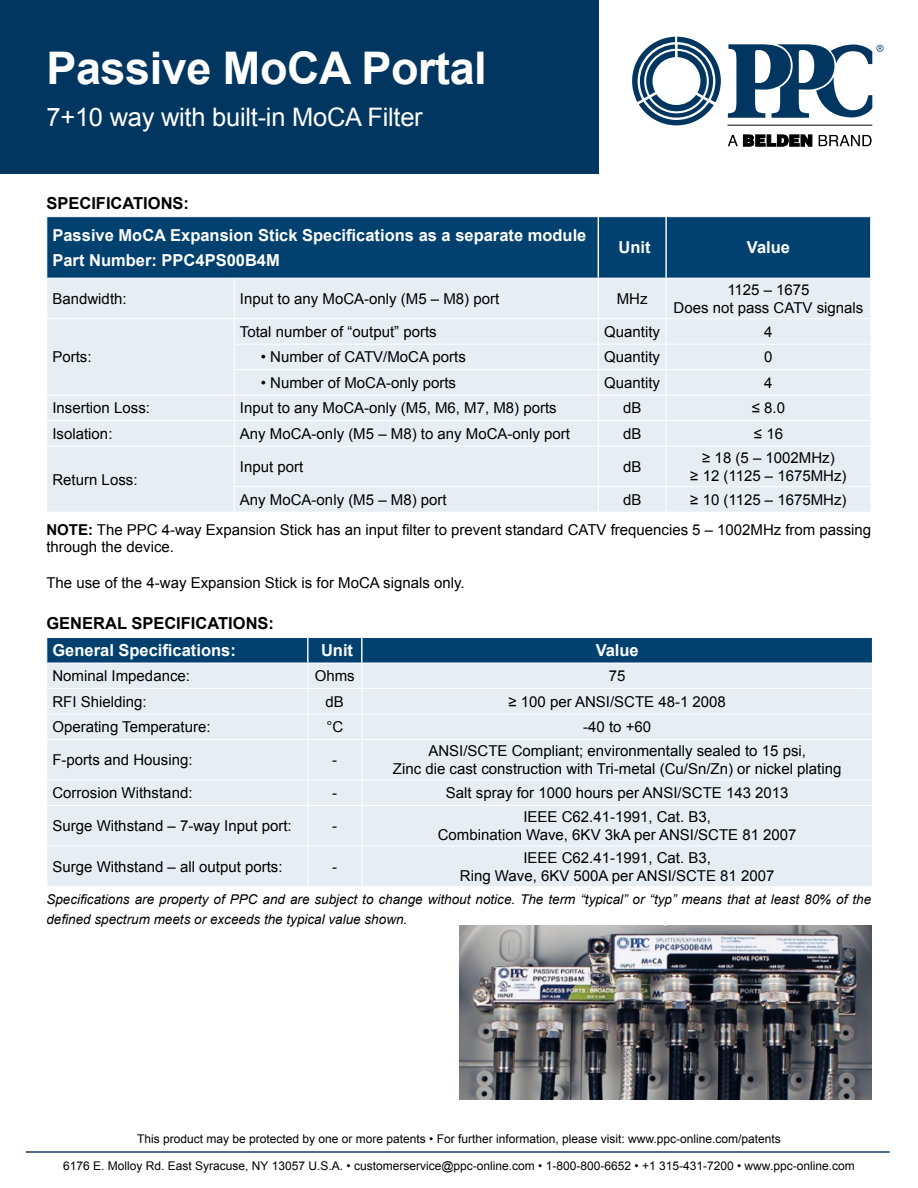
<style>
.page{position:relative;width:918px;height:1188px;background:#fff}
.page>*{position:absolute;margin:0;border:0;box-sizing:border-box;transform-origin:0 0}
.t1{font:700 45px "Arial";letter-spacing:-.01em;color:#fff}
.t2{font:25.5px "Arial";letter-spacing:-.01em;color:#fff}
.t3{font:700 16.5px "Arial";color:#fff}
.t4{font:700 16.5px "Arial";color:#000}
.t5{font:15px/18px "Arial";color:#000;text-align:center}
.t6{font:italic 13.5px/19.5px "Arial";color:#000}
.t7{font:12px/26.1px "Arial";color:#000;text-align:center}
.s1{font-weight:700}
</style>
<div class="page">
<svg style="left:632px;top:37px;width:89px;height:88px"></svg>
<svg style="left:728px;top:44px;width:156px;height:74px"></svg>
<hr style="left:728px;top:125px;width:144px;height:1px;background:#000">
<svg style="left:728px;top:135px;width:84px;height:12px"></svg>
<svg style="left:819px;top:135px;width:53px;height:11px"></svg>
<div style="left:0;top:0;width:598px;height:174px;background:#003660"></div>
<hr style="left:26px;top:1151px;width:864px;height:2px;background:#173a64">
<div style="left:47px;top:217px;width:823px;height:61px;background:#004170"></div>
<div style="left:47px;top:279px;width:823px;height:233px;background:#e6eef3"></div>
<hr style="left:234px;top:279px;width:1px;height:39px;background:#fff">
<hr style="left:598px;top:279px;width:1px;height:39px;background:#fff">
<hr style="left:666px;top:279px;width:1px;height:39px;background:#fff">
<hr style="left:46px;top:318px;width:188px;height:1px;background:#fff">
<hr style="left:234px;top:318px;width:364px;height:1px;background:#fff">
<hr style="left:598px;top:318px;width:68px;height:1px;background:#fff">
<hr style="left:666px;top:318px;width:205px;height:1px;background:#fff">
<hr style="left:234px;top:344px;width:364px;height:1px;background:#fff">
<hr style="left:598px;top:344px;width:68px;height:1px;background:#fff">
<hr style="left:666px;top:344px;width:205px;height:1px;background:#fff">
<hr style="left:234px;top:369px;width:364px;height:1px;background:#fff">
<hr style="left:598px;top:369px;width:68px;height:1px;background:#fff">
<hr style="left:666px;top:369px;width:205px;height:1px;background:#fff">
<hr style="left:46px;top:395px;width:188px;height:1px;background:#fff">
<hr style="left:234px;top:395px;width:364px;height:1px;background:#fff">
<hr style="left:598px;top:395px;width:68px;height:1px;background:#fff">
<hr style="left:666px;top:395px;width:205px;height:1px;background:#fff">
<hr style="left:46px;top:420px;width:188px;height:1px;background:#fff">
<hr style="left:234px;top:420px;width:364px;height:1px;background:#fff">
<svg style="left:234px;top:319px;width:1px;height:127px"></svg>
<hr style="left:598px;top:420px;width:68px;height:1px;background:#fff">
<svg style="left:598px;top:319px;width:1px;height:127px"></svg>
<hr style="left:666px;top:420px;width:205px;height:1px;background:#fff">
<svg style="left:666px;top:319px;width:1px;height:127px"></svg>
<hr style="left:46px;top:446px;width:188px;height:1px;background:#fff">
<hr style="left:234px;top:446px;width:364px;height:1px;background:#fff">
<hr style="left:234px;top:447px;width:1px;height:39px;background:#fff">
<hr style="left:598px;top:446px;width:68px;height:1px;background:#fff">
<hr style="left:598px;top:447px;width:1px;height:39px;background:#fff">
<hr style="left:666px;top:446px;width:205px;height:1px;background:#fff">
<hr style="left:666px;top:447px;width:1px;height:39px;background:#fff">
<hr style="left:234px;top:486px;width:364px;height:1px;background:#fff">
<svg style="left:234px;top:487px;width:1px;height:25px"></svg>
<hr style="left:598px;top:486px;width:68px;height:1px;background:#fff">
<svg style="left:598px;top:487px;width:1px;height:25px"></svg>
<hr style="left:666px;top:486px;width:205px;height:1px;background:#fff">
<svg style="left:666px;top:487px;width:1px;height:25px"></svg>
<hr style="left:598px;top:217px;width:1px;height:61px;background:#fff">
<hr style="left:665px;top:217px;width:2px;height:61px;background:#fff">
<div style="left:47px;top:740px;width:825px;height:146px;background:#e6eef3"></div>
<hr style="left:307px;top:740px;width:1px;height:40px;background:#fff">
<hr style="left:361px;top:740px;width:1px;height:40px;background:#fff">
<hr style="left:46px;top:780px;width:262px;height:1px;background:#fff">
<hr style="left:308px;top:780px;width:54px;height:1px;background:#fff">
<svg style="left:307px;top:781px;width:1px;height:24px"></svg>
<hr style="left:362px;top:780px;width:511px;height:1px;background:#fff">
<svg style="left:361px;top:781px;width:1px;height:24px"></svg>
<hr style="left:46px;top:805px;width:262px;height:1px;background:#fff">
<hr style="left:308px;top:805px;width:54px;height:1px;background:#fff">
<hr style="left:307px;top:806px;width:1px;height:40px;background:#fff">
<hr style="left:362px;top:805px;width:511px;height:1px;background:#fff">
<hr style="left:361px;top:806px;width:1px;height:40px;background:#fff">
<hr style="left:46px;top:846px;width:262px;height:1px;background:#fff">
<hr style="left:308px;top:846px;width:54px;height:1px;background:#fff">
<hr style="left:307px;top:846px;width:1px;height:40px;background:#fff">
<hr style="left:362px;top:846px;width:511px;height:1px;background:#fff">
<hr style="left:361px;top:846px;width:1px;height:40px;background:#fff">
<svg style="left:46px;top:638px;width:827px;height:101px;background:#afc4d3"></svg>
<hr style="left:308px;top:663px;width:54px;height:1px;background:#fff">
<hr style="left:307px;top:638px;width:2px;height:25px;background:#fff">
<hr style="left:361px;top:638px;width:2px;height:25px;background:#fff">
<img style="left:459px;top:925px;width:412px;height:174px">
<h1 class="t1" style="left:46px;top:38px;width:442px">Passive MoCA Portal</h1>
<h2 class="t2" style="left:46px;top:100px;width:378px">7+10 way with built-in MoCA Filter</h2>
<p class="t4" style="left:46px;top:192px;width:144px">SPECIFICATIONS:</p>
<p class="t3" style="left:52px;top:224px;width:536px">Passive MoCA Expansion Stick Specifications as a separate module</p>
<p class="t3" style="left:52px;top:249px;width:229px">Part Number: PPC4PS00B4M</p>
<p class="t3" style="left:618px;top:237px;width:34px">Unit</p>
<p class="t3" style="left:747px;top:237px;width:45px">Value</p>
<p class="t5" style="left:52px;top:290px;width:76px">Bandwidth:</p>
<p class="t5" style="left:240px;top:290px;width:261px">Input to any MoCA-only (M5 – M8) port</p>
<p class="t5" style="left:617px;top:290px;width:32px">MHz</p>
<p class="t5" style="left:727px;top:281px;width:84px">1125 – 1675</p>
<p class="t5" style="left:674px;top:299px;width:191px">Does not pass CATV signals</p>
<p class="t5" style="left:52px;top:348px;width:41px">Ports:</p>
<p class="t5" style="left:240px;top:323px;width:198px">Total number of “output” ports</p>
<p class="t5" style="left:604px;top:323px;width:57px">Quantity</p>
<p class="t5" style="left:764px;top:323px;width:10px">4</p>
<p class="t5" style="left:261px;top:348px;width:207px">• Number of CATV/MoCA ports</p>
<p class="t5" style="left:604px;top:348px;width:57px">Quantity</p>
<p class="t5" style="left:764px;top:348px;width:10px">0</p>
<p class="t5" style="left:261px;top:374px;width:197px">• Number of MoCA-only ports</p>
<p class="t5" style="left:604px;top:374px;width:57px">Quantity</p>
<p class="t5" style="left:764px;top:374px;width:10px">4</p>
<p class="t5" style="left:52px;top:399px;width:99px">Insertion Loss:</p>
<p class="t5" style="left:240px;top:399px;width:318px">Input to any MoCA-only (M5, M6, M7, M8) ports</p>
<p class="t5" style="left:623px;top:399px;width:20px">dB</p>
<p class="t5" style="left:752px;top:399px;width:35px">≤ 8.0</p>
<p class="t5" style="left:52px;top:425px;width:62px">Isolation:</p>
<p class="t5" style="left:240px;top:425px;width:332px">Any MoCA-only (M5 – M8) to any MoCA-only port</p>
<p class="t5" style="left:623px;top:425px;width:20px">dB</p>
<p class="t5" style="left:754px;top:425px;width:31px">≤ 16</p>
<p class="t5" style="left:52px;top:471px;width:87px">Return Loss:</p>
<p class="t5" style="left:702px;top:449px;width:134px">≥ 18 (5 – 1002MHz)</p>
<p class="t5" style="left:690px;top:467px;width:158px">≥ 12 (1125 – 1675MHz)</p>
<p class="t5" style="left:240px;top:458px;width:65px">Input port</p>
<p class="t5" style="left:623px;top:458px;width:20px">dB</p>
<p class="t5" style="left:240px;top:491px;width:208px">Any MoCA-only (M5 – M8) port</p>
<p class="t5" style="left:623px;top:491px;width:20px">dB</p>
<p class="t5" style="left:690px;top:491px;width:158px">≥ 10 (1125 – 1675MHz)</p>
<p class="t5" style="left:46px;top:522px;width:826px;line-height:16.5px;text-align:left"><span class="s1">NOTE:</span> The PPC 4-way Expansion Stick has an input filter to prevent standard CATV frequencies 5 – 1002MHz from passing through the device.</p>
<p class="t5" style="left:46px;top:574px;width:420px">The use of the 4-way Expansion Stick is for MoCA signals only.</p>
<p class="t4" style="left:46px;top:613px;width:229px">GENERAL SPECIFICATIONS:</p>
<p class="t3" style="left:52px;top:639px;width:185px">General Specifications:</p>
<p class="t3" style="left:321px;top:639px;width:34px">Unit</p>
<p class="t3" style="left:596px;top:639px;width:45px">Value</p>
<p class="t5" style="left:52px;top:667px;width:139px">Nominal Impedance:</p>
<p class="t5" style="left:315px;top:667px;width:42px">Ohms</p>
<p class="t5" style="left:609px;top:667px;width:18px">75</p>
<p class="t5" style="left:52px;top:693px;width:96px">RFI Shielding:</p>
<p class="t5" style="left:326px;top:693px;width:20px">dB</p>
<p class="t5" style="left:508px;top:693px;width:219px">≥ 100 per ANSI/SCTE 48-1 2008</p>
<p class="t5" style="left:52px;top:718px;width:160px">Operating Temperature:</p>
<p class="t5" style="left:326px;top:718px;width:18px">°C</p>
<p class="t5" style="left:583px;top:718px;width:69px">-40 to +60</p>
<p class="t5" style="left:52px;top:751px;width:142px">F-ports and Housing:</p>
<p class="t5" style="left:332px;top:751px;width:6px">-</p>
<p class="t5" style="left:393px;top:742px;width:450px">ANSI/SCTE Compliant; environmentally sealed to 15 psi,<br>Zinc die cast construction with Tri-metal (Cu/Sn/Zn) or nickel plating</p>
<p class="t5" style="left:52px;top:784px;width:142px">Corrosion Withstand:</p>
<p class="t5" style="left:332px;top:784px;width:6px">-</p>
<p class="t5" style="left:446px;top:784px;width:344px">Salt spray for 1000 hours per ANSI/SCTE 143 2013</p>
<p class="t5" style="left:52px;top:817px;width:241px">Surge Withstand – 7-way Input port:</p>
<p class="t5" style="left:332px;top:817px;width:6px">-</p>
<p class="t5" style="left:438px;top:808px;width:360px">IEEE C62.41-1991, Cat. B3,<br>Combination Wave, 6KV 3kA per ANSI/SCTE 81 2007</p>
<p class="t5" style="left:52px;top:858px;width:232px">Surge Withstand – all output ports:</p>
<p class="t5" style="left:332px;top:858px;width:6px">-</p>
<p class="t5" style="left:460px;top:849px;width:316px">IEEE C62.41-1991, Cat. B3,<br>Ring Wave, 6KV 500A per ANSI/SCTE 81 2007</p>
<p class="t6" style="left:46px;top:890px;width:826px">Specifications are property of PPC and are subject to change without notice. The term “typical” or “typ” means that at least 80% of the defined spectrum meets or exceeds the typical value shown.</p>
<p class="t7" style="left:63px;top:1126px;width:793px">This product may be protected by one or more patents • For further information, please visit: www.ppc-online.com/patents<br>6176 E. Molloy Rd. East Syracuse, NY 13057 U.S.A. • customerservice@ppc-online.com • 1-800-800-6652 • +1 315-431-7200 • www.ppc-online.com</p>
</div>
